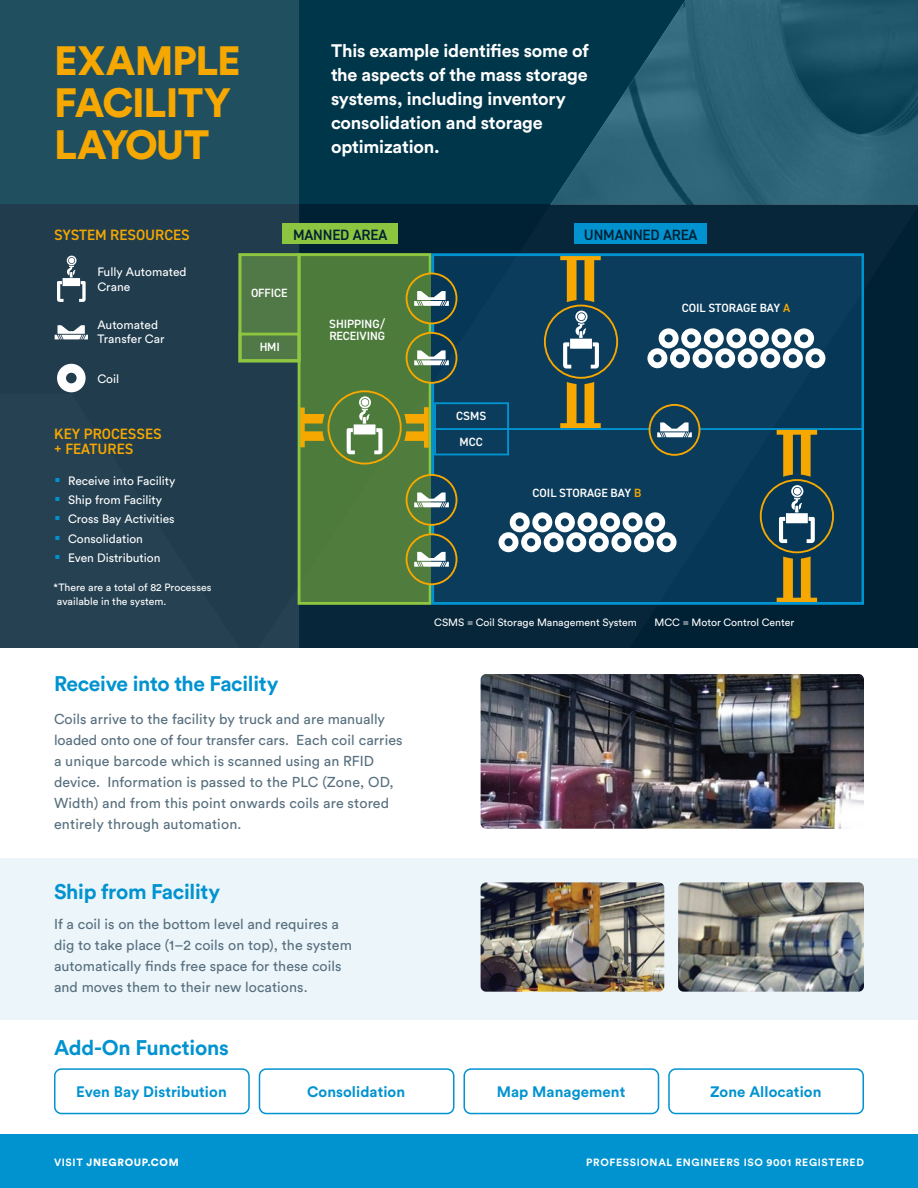
<style>
.page{position:relative;width:918px;height:1188px;background:#fff}
.page>*{position:absolute;margin:0;border:0;box-sizing:border-box;transform-origin:0 0}
.t1{font:900 40.5px "Circular Std";letter-spacing:-.035em;color:#f6a800}
.t2{font:700 21px "Circular Std";letter-spacing:-.015em;color:#0093d0}
.Lead_Line{font:700 18px/24px "Circular Std";letter-spacing:-.01em;color:#fff}
.List_Headers{font:700 15px "Circular Std";letter-spacing:.005em;color:#0093d0}
.t3{font:600 15px/15px "DIN2014";color:#f6a800}
.t4{font:600 15px "DIN2014";letter-spacing:-.01em;color:#002034}
.Body{font:14.25px/21px "Circular Std";letter-spacing:.005em;color:#576f7e}
.Body-2{font:12px/14.4px "Circular Std";color:#fff}
.t5{font:600 12px "DIN2014";letter-spacing:-.005em;color:#fff}
.Bullets{font:10.5px/13.5px "Circular Std";color:#fff}
.Body-3{font:700 10.5px "Circular Std";letter-spacing:.06em;color:#fff}
.Body-4{font:900 10.5px "Circular Std";letter-spacing:.06em;color:#fff}
.s1{font-family:"Lato";font-size:15px;color:#0093d0}
.s2{color:#f6a800}
.s3{font-weight:700}
</style>
<div class="page">
<div style="left:0;top:1134px;width:918px;height:54px;background:#0093d0"></div>
<div style="left:0;top:859px;width:918px;height:161px;background:#ecf5fa"></div>
<div style="left:299px;top:204px;width:619px;height:444px;background:#002034"></div>
<img style="left:299px;top:0;width:619px;height:204px">
<svg style="left:0;top:0;width:299px;height:648px;background:#214354"></svg>
<div style="left:239px;top:253px;width:60px;height:110px;background:#507947"></div>
<div style="left:54px;top:1068px;width:196px;height:46px;border:2px solid #0093d0;border-radius:7px"></div>
<div style="left:464px;top:1068px;width:195px;height:46px;border:2px solid #0093d0;border-radius:7px"></div>
<div style="left:668px;top:1068px;width:196px;height:46px;border:2px solid #0093d0;border-radius:7px"></div>
<div style="left:259px;top:1068px;width:195px;height:46px;border:2px solid #0093d0;border-radius:7px"></div>
<div style="left:283px;top:223px;width:115px;height:21px;background:#8cc641"></div>
<div style="left:575px;top:223px;width:132px;height:21px;background:#0093d0"></div>
<div style="left:239px;top:253px;width:61px;height:109px;border:3px solid #8ec640"></div>
<div style="left:239px;top:333px;width:61px;height:29px;border:3px solid #8ec640"></div>
<svg style="left:296px;top:253px;width:134px;height:352px;background:#5a833f"></svg>
<svg style="left:430px;top:253px;width:434px;height:352px;background:#224e65"></svg>
<svg style="left:429px;top:526px;width:5px;height:7px"></svg>
<hr style="left:431px;top:383px;width:3px;height:92px;background:#0093d0">
<svg style="left:429px;top:324px;width:5px;height:8px"></svg>
<div style="left:406px;top:273px;width:51px;height:51px;border:2px solid #f6a800;border-radius:50%"></div>
<div style="left:406px;top:332px;width:51px;height:52px;border:2px solid #f6a800;border-radius:50%"></div>
<div style="left:406px;top:474px;width:51px;height:52px;border:2px solid #f6a800;border-radius:50%"></div>
<div style="left:406px;top:533px;width:51px;height:52px;border:2px solid #f6a800;border-radius:50%"></div>
<div style="left:649px;top:404px;width:51px;height:52px;border:2px solid #f6a800;border-radius:50%"></div>
<img style="left:481px;top:674px;width:383px;height:155px">
<img style="left:678px;top:882px;width:186px;height:110px">
<img style="left:481px;top:882px;width:183px;height:110px">
<svg style="left:57px;top:256px;width:29px;height:46px"></svg>
<svg style="left:57px;top:364px;width:29px;height:28px"></svg>
<svg style="left:55px;top:325px;width:33px;height:14px"></svg>
<p class="t1" style="left:54px;top:34px;width:188px">EXAMPLE</p>
<p class="t1" style="left:54px;top:76px;width:178px">FACILITY</p>
<p class="t1" style="left:54px;top:118px;width:157px">LAYOUT</p>
<p class="Lead_Line" style="left:331px;top:38px;width:259px">This example identifies some of the aspects of the mass storage systems, including inventory consolidation and storage optimization.</p>
<p class="t3" style="left:54px;top:227px;width:137px">SYSTEM RESOURCES</p>
<p class="Body-2" style="left:97px;top:265px;width:91px">Fully Automated<br>Crane</p>
<p class="Body-2" style="left:97px;top:317px;width:69px">Automated<br>Transfer Car</p>
<p class="Body-2" style="left:97px;top:371px;width:23px">Coil</p>
<p class="t3" style="left:54px;top:426px;width:109px">KEY PROCESSES + FEATURES</p>
<p class="Body-2" style="left:55px;top:473px;width:122px"><span class="s1">▪</span> Receive into Facility</p>
<p class="Body-2" style="left:55px;top:492px;width:109px"><span class="s1">▪</span> Ship from Facility</p>
<p class="Body-2" style="left:55px;top:512px;width:122px"><span class="s1">▪</span> Cross Bay Activities</p>
<p class="Body-2" style="left:55px;top:531px;width:90px"><span class="s1">▪</span> Consolidation</p>
<p class="Body-2" style="left:55px;top:550px;width:107px"><span class="s1">▪</span> Even Distribution</p>
<p class="Bullets" style="left:57px;top:581px;width:156px;text-indent:-3px">*There are a total of 82 Processes available in the system.</p>
<p class="t4" style="left:293px;top:225px;width:96px">MANNED AREA</p>
<p class="t4" style="left:584px;top:225px;width:115px">UNMANNED AREA</p>
<p class="t5" style="left:251px;top:285px;width:38px">OFFICE</p>
<p class="t5" style="left:260px;top:339px;width:22px">HMI</p>
<p class="t5" style="left:329px;top:316px;width:58px">SHIPPING/</p>
<p class="t5" style="left:329px;top:328px;width:57px">RECEIVING</p>
<p class="t5" style="left:456px;top:408px;width:32px">CSMS</p>
<p class="t5" style="left:460px;top:434px;width:25px">MCC</p>
<p class="t5" style="left:682px;top:299px;width:110px">COIL STORAGE BAY <span class="s2">A</span></p>
<p class="t5" style="left:533px;top:485px;width:110px">COIL STORAGE BAY <span class="s2">B</span></p>
<p class="Bullets" style="left:434px;top:615px;width:204px">CSMS = Coil Storage Management System</p>
<p class="Bullets" style="left:654px;top:615px;width:141px">MCC = Motor Control Center</p>
<p class="t2" style="left:54px;top:670px;width:226px">Receive into the Facility</p>
<p class="Body" style="left:54px;top:708px;width:350px">Coils arrive to the facility by truck and are manually loaded onto one of four transfer cars. Each coil carries a unique barcode which is scanned using an RFID device. Information is passed to the PLC (Zone, OD, Width) and from this point onwards coils are stored entirely through automation.</p>
<p class="t2" style="left:54px;top:878px;width:168px">Ship from Facility</p>
<p class="Body" style="left:54px;top:913px;width:299px">If a coil is on the bottom level and requires a dig to take place (1–2 coils on top), the system automatically finds free space for these coils and moves them to their new locations.</p>
<p class="t2" style="left:54px;top:1034px;width:176px">Add-On Functions</p>
<p class="List_Headers" style="left:76px;top:1082px;width:152px">Even Bay Distribution</p>
<p class="List_Headers" style="left:307px;top:1082px;width:99px">Consolidation</p>
<p class="List_Headers" style="left:497px;top:1082px;width:130px">Map Management</p>
<p class="List_Headers" style="left:710px;top:1082px;width:113px">Zone Allocation</p>
<p class="Body-4" style="left:54px;top:1155px;width:126px"><span class="s3">VISIT</span> JNEGROUP.COM</p>
<p class="Body-3" style="left:586px;top:1156px;width:279px">PROFESSIONAL ENGINEERS ISO 9001 REGISTERED</p>
</div>
